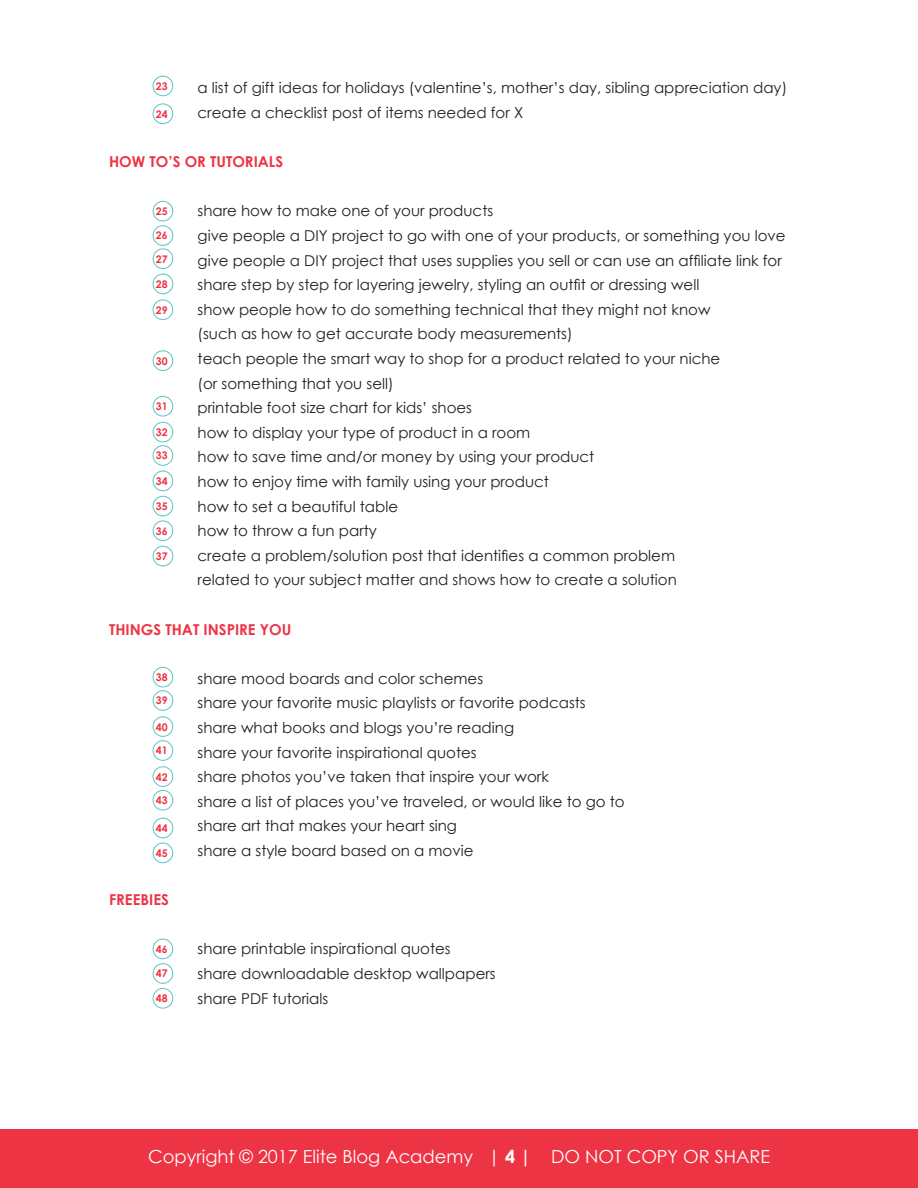
<style>
.page{position:relative;width:918px;height:1188px;background:#fff}
.page>*{position:absolute;margin:0;border:0;box-sizing:border-box;transform-origin:0 0}
.t1{font:18px "Century Gothic";color:#fff}
.t2{font:15px/24.6px "Century Gothic";color:#231f20}
.t3{font:700 15px "Century Gothic";color:#ed3444}
.t4{font:700 10.5px "Century Gothic";color:#ed3444}
.s1{font-weight:700}
</style>
<div class="page">
<div style="left:0;top:1130px;width:918px;height:58px;background:#ed3444"></div>
<div style="left:153px;top:76px;width:20px;height:20px;border:1px solid #64c7c5;border-radius:50%"></div>
<div style="left:153px;top:103px;width:20px;height:21px;border:1px solid #64c7c5;border-radius:50%"></div>
<div style="left:153px;top:201px;width:20px;height:21px;border:1px solid #64c7c5;border-radius:50%"></div>
<div style="left:153px;top:225px;width:20px;height:21px;border:1px solid #64c7c5;border-radius:50%"></div>
<div style="left:153px;top:248px;width:20px;height:21px;border:1px solid #64c7c5;border-radius:50%"></div>
<div style="left:153px;top:274px;width:20px;height:20px;border:1px solid #64c7c5;border-radius:50%"></div>
<div style="left:153px;top:299px;width:20px;height:21px;border:1px solid #64c7c5;border-radius:50%"></div>
<div style="left:153px;top:350px;width:20px;height:21px;border:1px solid #64c7c5;border-radius:50%"></div>
<div style="left:153px;top:396px;width:20px;height:21px;border:1px solid #64c7c5;border-radius:50%"></div>
<div style="left:153px;top:422px;width:20px;height:20px;border:1px solid #64c7c5;border-radius:50%"></div>
<div style="left:153px;top:445px;width:20px;height:21px;border:1px solid #64c7c5;border-radius:50%"></div>
<div style="left:153px;top:471px;width:20px;height:20px;border:1px solid #64c7c5;border-radius:50%"></div>
<div style="left:153px;top:496px;width:20px;height:20px;border:1px solid #64c7c5;border-radius:50%"></div>
<div style="left:153px;top:520px;width:20px;height:21px;border:1px solid #64c7c5;border-radius:50%"></div>
<div style="left:153px;top:546px;width:20px;height:20px;border:1px solid #64c7c5;border-radius:50%"></div>
<div style="left:153px;top:667px;width:20px;height:20px;border:1px solid #64c7c5;border-radius:50%"></div>
<div style="left:153px;top:690px;width:20px;height:21px;border:1px solid #64c7c5;border-radius:50%"></div>
<div style="left:153px;top:716px;width:20px;height:21px;border:1px solid #64c7c5;border-radius:50%"></div>
<div style="left:153px;top:740px;width:20px;height:21px;border:1px solid #64c7c5;border-radius:50%"></div>
<div style="left:153px;top:766px;width:20px;height:21px;border:1px solid #64c7c5;border-radius:50%"></div>
<div style="left:153px;top:790px;width:20px;height:21px;border:1px solid #64c7c5;border-radius:50%"></div>
<div style="left:153px;top:818px;width:20px;height:20px;border:1px solid #64c7c5;border-radius:50%"></div>
<div style="left:153px;top:843px;width:20px;height:20px;border:1px solid #64c7c5;border-radius:50%"></div>
<div style="left:153px;top:939px;width:20px;height:20px;border:1px solid #64c7c5;border-radius:50%"></div>
<div style="left:153px;top:963px;width:20px;height:21px;border:1px solid #64c7c5;border-radius:50%"></div>
<div style="left:153px;top:988px;width:20px;height:21px;border:1px solid #64c7c5;border-radius:50%"></div>
<p class="t4" style="left:156px;top:79px;width:13px">23</p>
<p class="t2" style="left:198px;top:75px;width:591px">a list of gift ideas for holidays (valentine’s, mother’s day, sibling appreciation day)</p>
<p class="t4" style="left:156px;top:107px;width:13px">24</p>
<p class="t2" style="left:198px;top:100px;width:327px">create a checklist post of items needed for X</p>
<p class="t3" style="left:109px;top:152px;width:176px">HOW TO’S OR TUTORIALS</p>
<p class="t4" style="left:156px;top:205px;width:13px">25</p>
<p class="t2" style="left:198px;top:198px;width:297px">share how to make one of your products</p>
<p class="t4" style="left:156px;top:229px;width:13px">26</p>
<p class="t2" style="left:198px;top:223px;width:590px">give people a DIY project to go with one of your products, or something you love</p>
<p class="t4" style="left:156px;top:252px;width:13px">27</p>
<p class="t2" style="left:198px;top:248px;width:586px">give people a DIY project that uses supplies you sell or can use an affiliate link for</p>
<p class="t4" style="left:156px;top:277px;width:13px">28</p>
<p class="t2" style="left:198px;top:272px;width:503px">share step by step for layering jewelry, styling an outfit or dressing well</p>
<p class="t4" style="left:156px;top:303px;width:13px">29</p>
<p class="t2" style="left:198px;top:297px;width:514px">show people how to do something technical that they might not know (such as how to get accurate body measurements)</p>
<p class="t4" style="left:156px;top:354px;width:13px">30</p>
<p class="t2" style="left:198px;top:346px;width:524px">teach people the smart way to shop for a product related to your niche (or something that you sell)</p>
<p class="t4" style="left:156px;top:400px;width:13px">31</p>
<p class="t2" style="left:198px;top:395px;width:276px">printable foot size chart for kids’ shoes</p>
<p class="t4" style="left:156px;top:426px;width:13px">32</p>
<p class="t2" style="left:198px;top:420px;width:334px">how to display your type of product in a room</p>
<p class="t4" style="left:156px;top:449px;width:13px">33</p>
<p class="t2" style="left:198px;top:444px;width:398px">how to save time and/or money by using your product</p>
<p class="t4" style="left:156px;top:474px;width:13px">34</p>
<p class="t2" style="left:198px;top:469px;width:353px">how to enjoy time with family using your product</p>
<p class="t4" style="left:156px;top:500px;width:13px">35</p>
<p class="t2" style="left:198px;top:494px;width:202px">how to set a beautiful table</p>
<p class="t4" style="left:156px;top:524px;width:13px">36</p>
<p class="t2" style="left:198px;top:518px;width:181px">how to throw a fun party</p>
<p class="t4" style="left:156px;top:550px;width:13px">37</p>
<p class="t2" style="left:198px;top:543px;width:481px">create a problem/solution post that identifies a common problem related to your subject matter and shows how to create a solution</p>
<p class="t3" style="left:109px;top:620px;width:184px">THINGS THAT INSPIRE YOU</p>
<p class="t4" style="left:156px;top:671px;width:13px">38</p>
<p class="t2" style="left:198px;top:666px;width:287px">share mood boards and color schemes</p>
<p class="t4" style="left:156px;top:694px;width:13px">39</p>
<p class="t2" style="left:198px;top:690px;width:390px">share your favorite music playlists or favorite podcasts</p>
<p class="t4" style="left:156px;top:720px;width:13px">40</p>
<p class="t2" style="left:198px;top:715px;width:318px">share what books and blogs you’re reading</p>
<p class="t4" style="left:156px;top:744px;width:13px">41</p>
<p class="t2" style="left:198px;top:740px;width:281px">share your favorite inspirational quotes</p>
<p class="t4" style="left:156px;top:770px;width:13px">42</p>
<p class="t2" style="left:198px;top:764px;width:353px">share photos you’ve taken that inspire your work</p>
<p class="t4" style="left:156px;top:794px;width:13px">43</p>
<p class="t2" style="left:198px;top:789px;width:429px">share a list of places you’ve traveled, or would like to go to</p>
<p class="t4" style="left:156px;top:822px;width:13px">44</p>
<p class="t2" style="left:198px;top:813px;width:261px">share art that makes your heart sing</p>
<p class="t4" style="left:156px;top:846px;width:13px">45</p>
<p class="t2" style="left:198px;top:838px;width:277px">share a style board based on a movie</p>
<p class="t3" style="left:109px;top:890px;width:61px">FREEBIES</p>
<p class="t4" style="left:156px;top:942px;width:13px">46</p>
<p class="t2" style="left:198px;top:936px;width:255px">share printable inspirational quotes</p>
<p class="t4" style="left:156px;top:967px;width:13px">47</p>
<p class="t2" style="left:198px;top:961px;width:300px">share downloadable desktop wallpapers</p>
<p class="t4" style="left:156px;top:992px;width:13px">48</p>
<p class="t2" style="left:198px;top:986px;width:132px">share PDF tutorials</p>
<p class="t1" style="left:148px;top:1145px;width:623px">Copyright © 2017 Elite Blog Academy | <span class="s1">4 |</span> DO NOT COPY OR SHARE</p>
</div>
